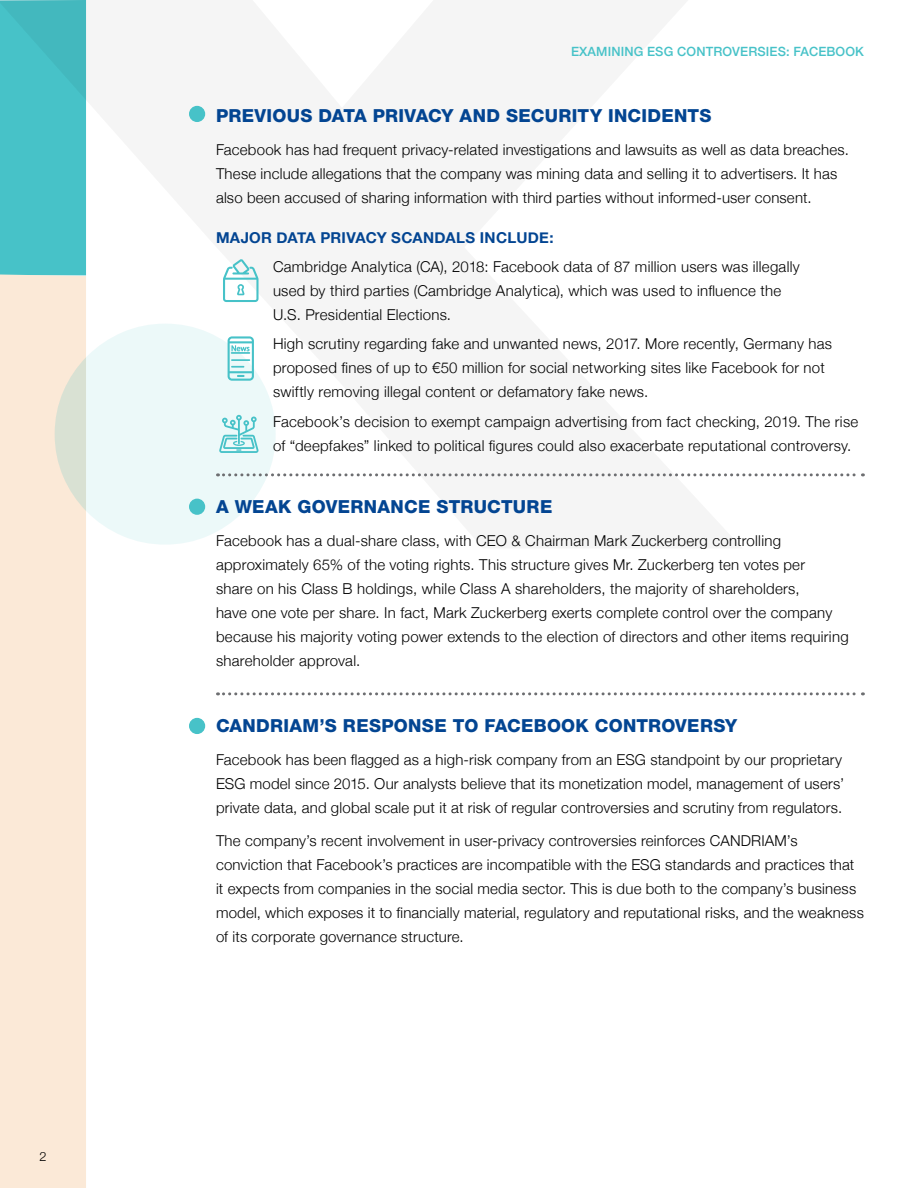
<style>
.page{position:relative;width:918px;height:1188px;background:#fff}
.page>*{position:absolute;margin:0;border:0;box-sizing:border-box;transform-origin:0 0}
.t1{font:800 18px "Helvetica Neue";letter-spacing:.015em;color:#034592}
.t2{font:300 15px/24px "Helvetica Neue";letter-spacing:.015em;color:#000}
.t3{font:700 15px "Helvetica Neue";letter-spacing:.02em;color:#034592}
.t4{font:500 12.75px "Helvetica Neue";letter-spacing:.01em;color:#47c2c8}
.t5{font:300 12.75px "Helvetica Neue";color:#000}
</style>
<div class="page">
<div style="left:0;top:549px;width:86px;height:639px;background:#fbe9d7"></div>
<svg style="left:0;top:0;width:739px;height:549px;fill:#f5f5f5"></svg>
<svg style="left:55px;top:324px;width:221px;height:221px;fill:#ecf9f9"></svg>
<svg style="left:0;top:0;width:86px;height:275px;background:#46c0c6"></svg>
<svg style="left:55px;top:357px;width:31px;height:154px;background:#e3e3d4"></svg>
<div style="left:189px;top:106px;width:16px;height:16px;background:#47c2c8;border-radius:50%"></div>
<div style="left:189px;top:499px;width:16px;height:16px;background:#47c2c8;border-radius:50%"></div>
<div style="left:189px;top:718px;width:16px;height:16px;background:#47c2c8;border-radius:50%"></div>
<svg style="left:217px;top:473px;width:646px;height:3px"></svg>
<svg style="left:217px;top:692px;width:646px;height:3px"></svg>
<svg style="left:219px;top:415px;width:40px;height:38px;background:#aee4e6"></svg>
<svg style="left:228px;top:336px;width:26px;height:45px"></svg>
<svg style="left:223px;top:259px;width:36px;height:43px"></svg>
<p class="t5" style="left:39px;top:1146px;width:9px">2</p>
<p class="t4" style="left:571px;top:41px;width:294px">EXAMINING ESG CONTROVERSIES: FACEBOOK</p>
<p class="t1" style="left:216px;top:105px;width:497px">PREVIOUS DATA PRIVACY AND SECURITY INCIDENTS</p>
<p class="t2" style="left:216px;top:136px;width:634px">Facebook has had frequent privacy-related investigations and lawsuits as well as data breaches.<br>These include allegations that the company was mining data and selling it to advertisers. It has also been accused of sharing information with third parties without informed-user consent.</p>
<p class="t3" style="left:216px;top:225px;width:339px">MAJOR DATA PRIVACY SCANDALS INCLUDE:</p>
<p class="t2" style="left:273px;top:254px;width:528px">Cambridge Analytica (CA), 2018: Facebook data of 87 million users was illegally used by third parties (Cambridge Analytica), which was used to influence the<br>U.S. Presidential Elections.</p>
<p class="t2" style="left:273px;top:331px;width:561px">High scrutiny regarding fake and unwanted news, 2017. More recently, Germany has proposed fines of up to €50 million for social networking sites like Facebook for not swiftly removing illegal content or defamatory fake news.</p>
<p class="t2" style="left:273px;top:408px;width:587px">Facebook’s decision to exempt campaign advertising from fact checking, 2019. The rise of “deepfakes” linked to political figures could also exacerbate reputational controversy.</p>
<p class="t1" style="left:216px;top:496px;width:338px">A WEAK GOVERNANCE STRUCTURE</p>
<p class="t2" style="left:216px;top:528px;width:634px">Facebook has a dual-share class, with CEO &amp; Chairman Mark Zuckerberg controlling approximately 65% of the voting rights. This structure gives Mr. Zuckerberg ten votes per<br>share on his Class B holdings, while Class A shareholders, the majority of shareholders,<br>have one vote per share. In fact, Mark Zuckerberg exerts complete control over the company because his majority voting power extends to the election of directors and other items requiring shareholder approval.</p>
<p class="t1" style="left:216px;top:715px;width:523px">CANDRIAM’S RESPONSE TO FACEBOOK CONTROVERSY</p>
<p class="t2" style="left:216px;top:747px;width:630px">Facebook has been flagged as a high-risk company from an ESG standpoint by our proprietary<br>ESG model since 2015. Our analysts believe that its monetization model, management of users’ private data, and global scale put it at risk of regular controversies and scrutiny from regulators.</p>
<p class="t2" style="left:216px;top:828px;width:649px">The company’s recent involvement in user-privacy controversies reinforces CANDRIAM’s conviction that Facebook’s practices are incompatible with the ESG standards and practices that it expects from companies in the social media sector. This is due both to the company’s business model, which exposes it to financially material, regulatory and reputational risks, and the weakness of its corporate governance structure.</p>
</div>
